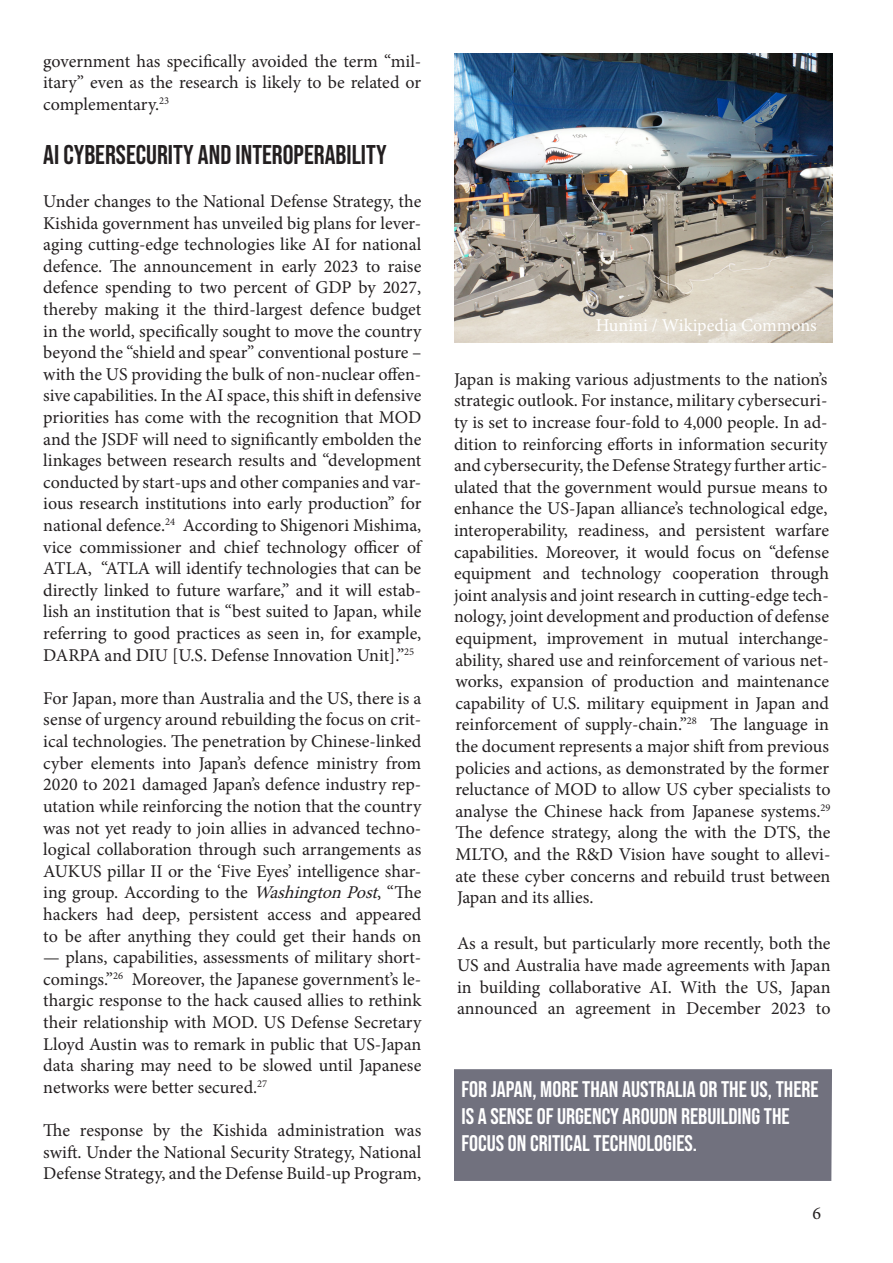
<style>
.page{position:relative;width:893px;height:1263px;background:#fff}
.page>*{position:absolute;margin:0;border:0;box-sizing:border-box;transform-origin:0 0}
.t1{font:27px "Bebas Neue";color:#231f20}
.t2{font:22.5px/27px "Bebas Neue";color:#fff}
.t3{font:18px/21.6px "Minion Pro";color:#231f20;text-align:justify}
.t4{font:18px "Minion Pro";color:#fff}
.s1{font-style:italic}
</style>
<div class="page">
<div style="left:454px;top:1069px;width:378px;height:112px;background:#71717e"></div>
<img style="left:454px;top:54px;width:378px;height:288px">
<p class="t3" style="left:43px;top:50px;width:380px">government has specifically avoided the term “mil&shy;itary” even as the research is likely to be related or complementary.<sup>23</sup></p>
<p class="t1" style="left:43px;top:139px;width:345px">AI CYBERSECURITY AND INTEROPERABILITY</p>
<p class="t3" style="left:43px;top:191px;width:380px">Under changes to the National Defense Strategy, the Kishida government has unveiled big plans for lever&shy;aging cutting-edge technologies like AI for national defence. The announcement in early 2023 to raise defence spending to two percent of GDP by 2027, thereby making it the third-largest defence budget in the world, specifically sought to move the country beyond the “shield and spear” conventional posture – with the US providing the bulk of non-nuclear offen&shy;sive capabilities. In the AI space, this shift in defensive priorities has come with the recognition that MOD and the JSDF will need to significantly embolden the linkages between research results and “development conducted by start-ups and other companies and var&shy;ious research institutions into early production” for national defence.<sup>24</sup> According to Shigenori Mishima, vice commissioner and chief technology officer of ATLA, “ATLA will identify technologies that can be directly linked to future warfare,” and it will estab&shy;lish an institution that is “best suited to Japan, while referring to good practices as seen in, for example, DARPA and DIU [U.S. Defense Innovation Unit].”<sup>25</sup></p>
<p class="t3" style="left:43px;top:687px;width:380px">For Japan, more than Australia and the US, there is a sense of urgency around rebuilding the focus on crit&shy;ical technologies. The penetration by Chinese-linked cyber elements into Japan’s defence ministry from 2020 to 2021 damaged Japan’s defence industry rep&shy;utation while reinforcing the notion that the country was not yet ready to join allies in advanced techno&shy;logical collaboration through such arrangements as AUKUS pillar II or the ‘Five Eyes’ intelligence shar&shy;ing group. According to the <span class="s1">WashingtonPost</span>, “The hackers had deep, persistent access and appeared to be after anything they could get their hands on</p>
<p class="t3" style="left:43px;top:947px;width:380px">— plans, capabilities, assessments of military short&shy;comings.”<sup>26</sup> Moreover, the Japanese government’s le&shy;thargic response to the hack caused allies to rethink their relationship with MOD. US Defense Secretary Lloyd Austin was to remark in public that US-Japan data sharing may need to be slowed until Japanese networks were better secured.<sup>27</sup></p>
<p class="t3" style="left:43px;top:1119px;width:380px">The response by the Kishida administration was swift. Under the National Security Strategy, National Defense Strategy, and the Defense Build-up Program,</p>
<p class="t4" style="left:596px;top:313px;width:223px">Hunini / Wikipedia Commons</p>
<p class="t3" style="left:454px;top:368px;width:378px;text-align:left">Japan is making various adjustments to the nation’s strategic outlook. For instance, military cybersecuri&shy;ty is set to increase four-fold to 4,000 people. In ad&shy;dition to reinforcing efforts in information security and cybersecurity, the Defense Strategy further artic&shy;ulated that the government would pursue means to enhance the US-Japan alliance’s technological edge, interoperability, readiness, and persistent warfare capabilities. Moreover, it would focus on “defense equipment and technology cooperation through joint analysis and joint research in cutting-edge tech&shy;nology, joint development and production of defense equipment, improvement in mutual interchange&shy;ability, shared use and reinforcement of various net&shy;works, expansion of production and maintenance capability of U.S. military equipment in Japan and reinforcement of supply-chain.”<sup>28</sup> The language in the document represents a major shift from previous policies and actions, as demonstrated by the former reluctance of MOD to allow US cyber specialists to analyse the Chinese hack from Japanese systems.<sup>29<br></sup>The defence strategy, along the with the DTS, the MLTO, and the R&amp;D Vision have sought to allevi&shy;ate these cyber concerns and rebuild trust between Japan and its allies.</p>
<p class="t3" style="left:457px;top:933px;width:375px">As a result, but particularly more recently, both the US and Australia have made agreements with Japan in building collaborative AI. With the US, Japan announced an agreement in December 2023 to</p>
<p class="t2" style="left:461px;top:1075px;width:359px">FOR JAPAN, MORE THAN AUSTRALIA OR THE US, THERE<br>IS A SENSE OF URGENCY AROUDN REBUILDING THE<br>FOCUS ON CRITICAL TECHNOLOGIES.</p>
<p class="t3" style="left:812px;top:1203px;width:10px">6</p>
</div>
